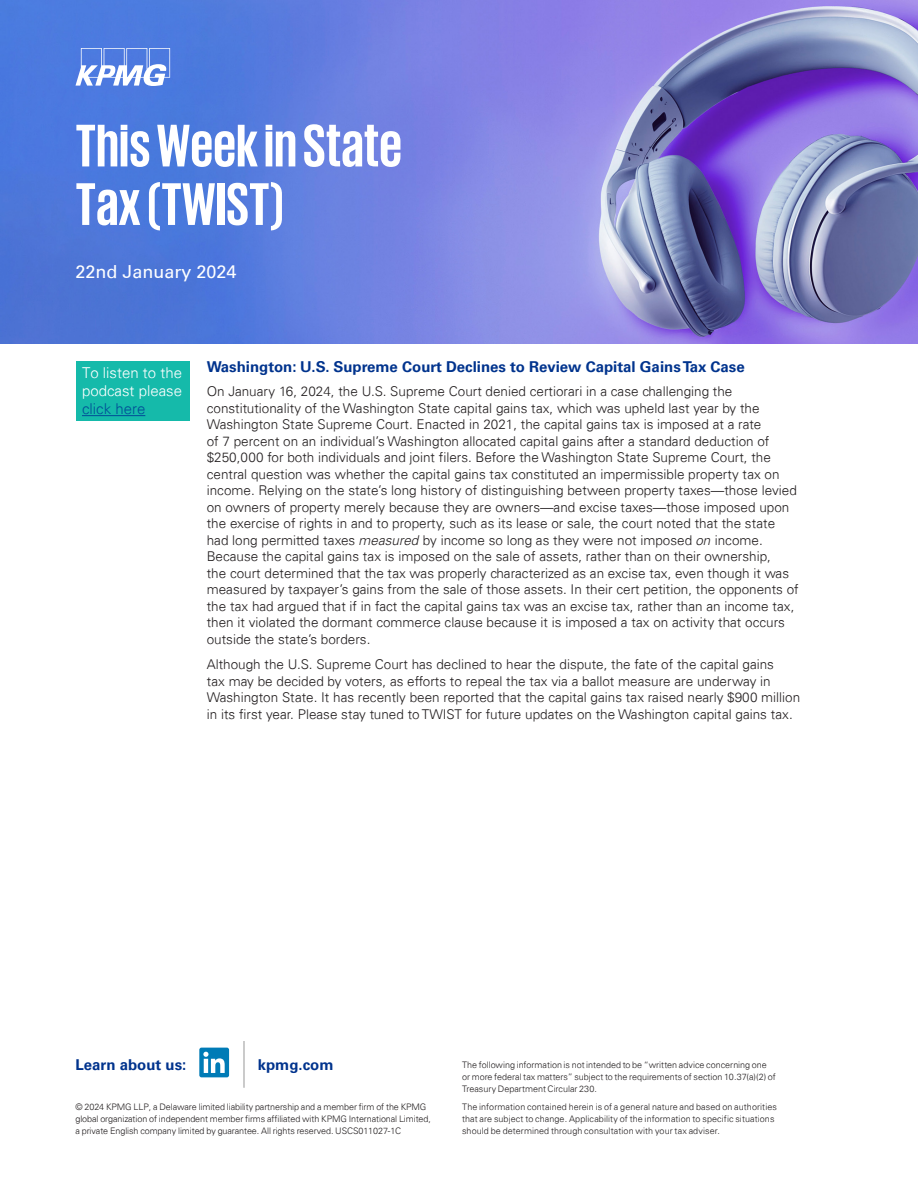
<style>
.page{position:relative;width:918px;height:1188px;background:#fff}
.page>*{position:absolute;margin:0;border:0;box-sizing:border-box;transform-origin:0 0}
.Title_60pt_White{font:700 61.5px/58.5px "KPMG";color:#fff}
.Subhead_9pt{font:18px "Univers 55 Roman";color:#fff}
.Body_Copy{font:700 15px "Univers 65";color:#00338d}
.Folio{font:300 15px/18px "Univers 45";color:#fff;text-align:justify}
.URL{font:700 15px "Univers 65";color:#00338d}
.Body_Copy-2{font:300 13.5px/16.5px "Univers 45";color:#231f20}
.Legal_6pt{font:300 9px/12px "Univers 45";letter-spacing:-.005em;color:#231f20}
.s1{color:#014d97}
.s2{font-family:"Univers";font-style:italic}
</style>
<div class="page">
<img style="left:0;top:0;width:918px;height:344px">
<div style="left:76px;top:361px;width:114px;height:59px;background:#15baaa"></div>
<hr style="left:82px;top:415px;width:63px;height:1px;background:#014d97">
<svg style="left:76px;top:48px;width:94px;height:38px"></svg>
<div style="left:199px;top:1048px;width:30px;height:29px;background:#007bb6;border-radius:2px"></div>
<svg style="left:203px;top:1052px;width:22px;height:21px"></svg>
<hr style="left:244px;top:1041px;width:1px;height:47px;background:#989898">
<p class="Title_60pt_White" style="left:76px;top:114px;width:328px">This Week in State<br>Tax (TWIST)</p>
<p class="Subhead_9pt" style="left:76px;top:261px;width:163px">22nd January 2024</p>
<p class="Folio" style="left:82px;top:364px;width:102px">To listen to the podcast please <span class="s1">click here</span></p>
<p class="Body_Copy" style="left:207px;top:358px;width:539px">Washington: U.S. Supreme Court Declines to Review Capital Gains Tax Case</p>
<p class="Body_Copy-2" style="left:207px;top:383px;width:593px">On January 16, 2024, the U.S. Supreme Court denied certiorari in a case challenging the constitutionality of the Washington State capital gains tax, which was upheld last year by the Washington State Supreme Court. Enacted in 2021, the capital gains tax is imposed at a rate<br>of 7 percent on an individual’s Washington allocated capital gains after a standard deduction of $250,000 for both individuals and joint filers. Before the Washington State Supreme Court, the central question was whether the capital gains tax constituted an impermissible property tax on income. Relying on the state’s long history of distinguishing between property taxes—those levied on owners of property merely because they are owners—and excise taxes—those imposed upon the exercise of rights in and to property, such as its lease or sale, the court noted that the state had long permitted taxes <span class="s2">measured</span> by income so long as they were not imposed <span class="s2">on</span> income.<br>Because the capital gains tax is imposed on the sale of assets, rather than on their ownership,<br>the court determined that the tax was properly characterized as an excise tax, even though it was measured by taxpayer’s gains from the sale of those assets. In their cert petition, the opponents of the tax had argued that if in fact the capital gains tax was an excise tax, rather than an income tax, then it violated the dormant commerce clause because it is imposed a tax on activity that occurs outside the state’s borders.</p>
<p class="Body_Copy-2" style="left:207px;top:656px;width:595px">Although the U.S. Supreme Court has declined to hear the dispute, the fate of the capital gains<br>tax may be decided by voters, as efforts to repeal the tax via a ballot measure are underway in Washington State. It has recently been reported that the capital gains tax raised nearly $900 million in its first year. Please stay tuned to TWIST for future updates on the Washington capital gains tax.</p>
<p class="URL" style="left:76px;top:1056px;width:112px">Learn about us:</p>
<p class="URL" style="left:258px;top:1056px;width:77px">kpmg.com</p>
<p class="Legal_6pt" style="left:462px;top:1059px;width:315px">The following information is not intended to be “written advice concerning one or more federal tax matters” subject to the requirements of section 10.37(a)(2) of<br>Treasury Department Circular 230.</p>
<p class="Legal_6pt" style="left:462px;top:1101px;width:316px">The information contained herein is of a general nature and based on authorities that are subject to change. Applicability of the information to specific situations should be determined through consultation with your tax adviser.</p>
<p class="Legal_6pt" style="left:76px;top:1101px;width:357px">© 2024 KPMG LLP, a Delaware limited liability partnership and a member firm of the KPMG global organization of independent member firms affiliated with KPMG International Limited, a private English company limited by guarantee. All rights reserved. USCS011027-1C</p>
</div>
